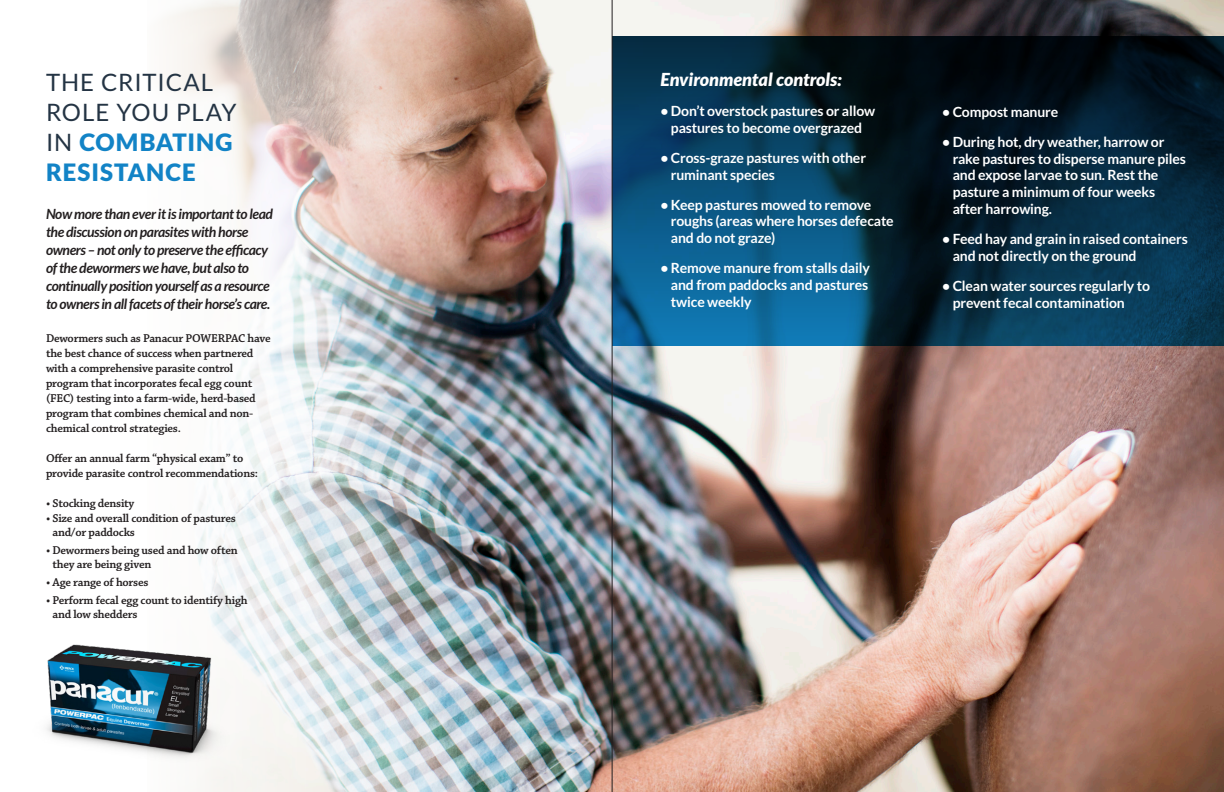
<style>
.page{position:relative;width:1224px;height:792px;background:#fff}
.page>*{position:absolute;margin:0;border:0;box-sizing:border-box;transform-origin:0 0}
.t1{font:24px/30px "Lato";letter-spacing:.035em;color:#243444}
.t2{font:italic 900 18px "Lato";color:#fff}
.t3{font:700 14px/16.8px "Lato";letter-spacing:-.01em;color:#fff}
.t4{font:italic 700 14px/18px "Lato";letter-spacing:-.03em;color:#231f20}
.t5{font:600 12px/15px "Chaparral Pro";letter-spacing:-.02em;color:#231f20}
.s1{font-weight:900;color:#1283c6}
</style>
<div class="page">
<img style="left:166px;top:0;width:1058px;height:792px">
<svg style="left:613px;top:36px;width:611px;height:310px;background:#07334e"></svg>
<img style="left:46px;top:626px;width:219px;height:147px">
<hr style="left:612px;top:0;width:1px;height:792px;background:#231f20">
<h1 class="t1" style="left:46px;top:67px;width:192px">THE CRITICAL<br>ROLE YOU PLAY<br>IN <span class="s1">COMBATING<br>RESISTANCE</span></h1>
<p class="t4" style="left:46px;top:206px;width:229px">Now more than ever it is important to lead the discussion on parasites with horse owners – not only to preserve the efficacy of the dewormers we have, but also to continually position yourself as a resource to owners in all facets of their horse’s care.</p>
<p class="t5" style="left:46px;top:331px;width:226px">Dewormers such as Panacur POWERPAC have the best chance of success when partnered with a comprehensive parasite control program that incorporates fecal egg count (FEC) testing into a farm-wide, herd-based program that combines chemical and non&shy;chemical control strategies.</p>
<p class="t5" style="left:46px;top:451px;width:214px">Offer an annual farm “physical exam” to provide parasite control recommendations:</p>
<p class="t5" style="left:46px;top:496px;width:90px">• Stocking density</p>
<p class="t5" style="left:52px;top:512px;width:185px;line-height:14px;text-indent:-6px">• Size and overall condition of pastures and/or paddocks</p>
<p class="t5" style="left:52px;top:544px;width:187px;line-height:14px;text-indent:-6px">• Dewormers being used and how often they are being given</p>
<p class="t5" style="left:46px;top:575px;width:104px">• Age range of horses</p>
<p class="t5" style="left:52px;top:594px;width:197px;line-height:14px;text-indent:-6px">• Perform fecal egg count to identify high and low shedders</p>
<p class="t2" style="left:660px;top:69px;width:183px">Environmental controls:</p>
<p class="t3" style="left:660px;top:102px;width:216px;text-align:center">• Don’t overstock pastures or allow pastures to become overgrazed</p>
<p class="t3" style="left:671px;top:149px;width:197px;text-indent:-11px">• Cross-graze pastures with other ruminant species</p>
<p class="t3" style="left:671px;top:196px;width:224px;text-indent:-11px">• Keep pastures mowed to remove roughs (areas where horses defecate and do not graze)</p>
<p class="t3" style="left:671px;top:260px;width:200px;text-align:justify;text-indent:-11px">• Remove manure from stalls daily and from paddocks and pastures twice weekly</p>
<p class="t3" style="left:942px;top:103px;width:118px">• Compost manure</p>
<p class="t3" style="left:953px;top:133px;width:235px;text-indent:-11px">• During hot, dry weather, harrow or rake pastures to disperse manure piles and expose larvae to sun. Rest the pasture a minimum of four weeks after harrowing.</p>
<p class="t3" style="left:953px;top:230px;width:237px;text-indent:-11px">• Feed hay and grain in raised containers and not directly on the ground</p>
<p class="t3" style="left:953px;top:277px;width:199px;text-indent:-11px">• Clean water sources regularly to prevent fecal contamination</p>
</div>
